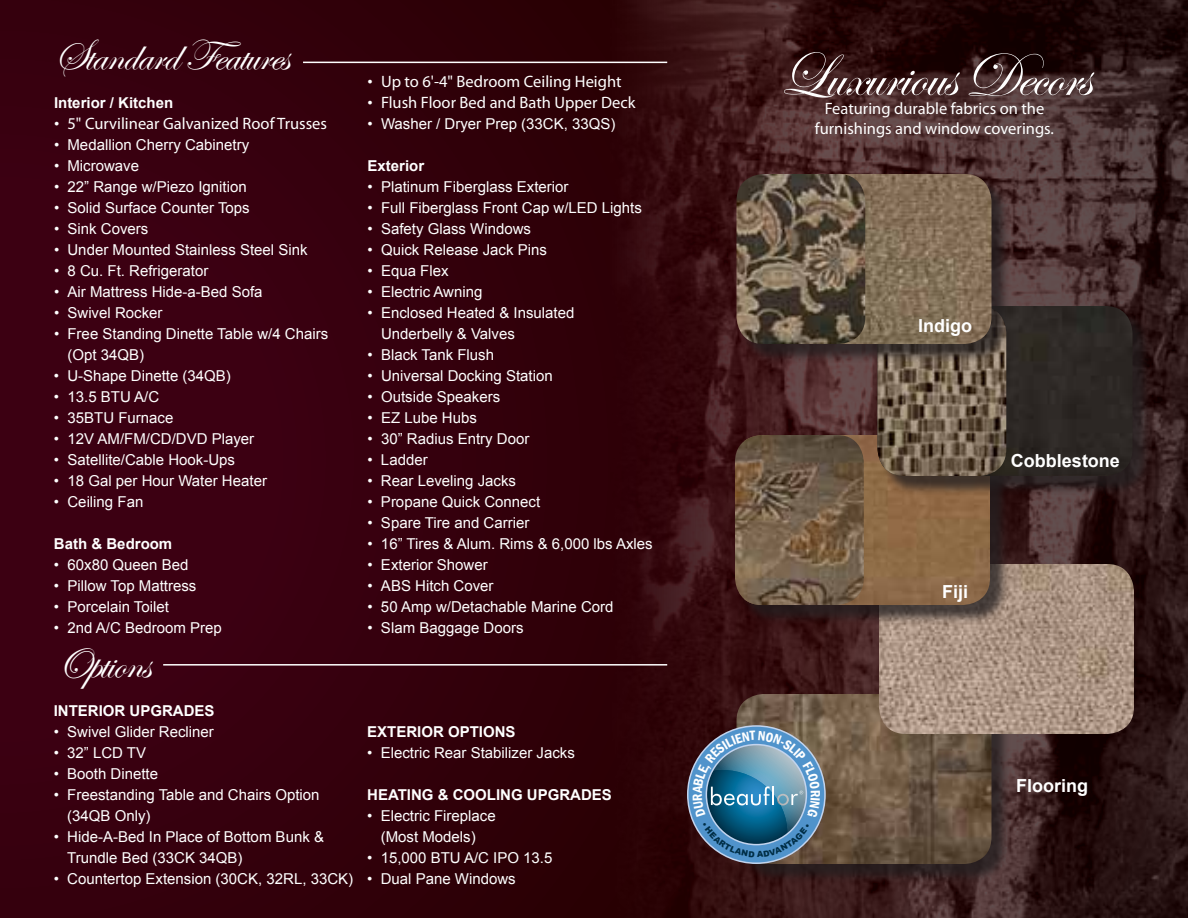
<style>
.page{position:relative;width:1188px;height:918px;background:#36000e}
.page>*{position:absolute;margin:0;border:0;box-sizing:border-box;transform-origin:0 0}
.t1{font:63px "Edwardian Script ITC";letter-spacing:-.02em;color:#fff}
.t2{font:45px "Edwardian Script ITC";letter-spacing:-.02em;color:#fff}
.t3{font:700 18px "Arial";color:#fff}
.t4{font:16.5px/19.8px "Myriad Pro";color:#fff;text-align:center}
.t5{font:15px/21px "Arial";color:#fff}
.t6{font:700 15px "Arial";color:#fff}
.s1{font-family:"Arial";font-size:15px}
</style>
<div class="page">
<img style="left:572px;top:0;width:616px;height:918px">
<div style="left:739px;top:696px;width:271px;height:187px;background:#231f20;opacity:.75"></div>
<img style="left:736px;top:694px;width:256px;height:170px">
<img style="left:879px;top:564px;width:255px;height:170px">
<hr style="left:163px;top:664px;width:504px;height:2px;background:#fff">
<hr style="left:303px;top:62px;width:364px;height:1px;background:#fff">
<div style="left:737px;top:437px;width:272px;height:187px;background:#231f20;opacity:.75"></div>
<img style="left:864px;top:435px;width:126px;height:170px">
<img style="left:735px;top:435px;width:129px;height:170px">
<div style="left:880px;top:308px;width:271px;height:187px;background:#231f20;opacity:.75"></div>
<div style="left:1006px;top:306px;width:127px;height:170px;background:#2c2824"></div>
<img style="left:878px;top:363px;width:128px;height:113px">
<div style="left:739px;top:176px;width:271px;height:187px;background:#231f20;opacity:.75"></div>
<img style="left:865px;top:174px;width:127px;height:170px">
<img style="left:736px;top:174px;width:129px;height:170px">
<svg style="left:687px;top:725px;width:139px;height:139px;background:#507a97"></svg>
<h2 class="t2" style="left:54px;top:31px;width:236px">Standard Features</h2>
<p class="t6" style="left:54px;top:93px;width:121px">Interior / Kitchen</p>
<p class="t4" style="left:54px;top:114px;width:275px"><span class="s1">•</span> 5" Curvilinear Galvanized Roof Trusses</p>
<p class="t5" style="left:54px;top:135px;width:197px">• Medallion Cherry Cabinetry</p>
<p class="t5" style="left:54px;top:156px;width:87px">• Microwave</p>
<p class="t5" style="left:54px;top:177px;width:194px">• 22” Range w/Piezo Ignition</p>
<p class="t5" style="left:54px;top:198px;width:197px">• Solid Surface Counter Tops</p>
<p class="t5" style="left:54px;top:219px;width:96px">• Sink Covers</p>
<p class="t5" style="left:54px;top:240px;width:255px">• Under Mounted Stainless Steel Sink</p>
<p class="t5" style="left:54px;top:261px;width:156px">• 8 Cu. Ft. Refrigerator</p>
<p class="t5" style="left:54px;top:282px;width:210px">• Air Mattress Hide-a-Bed Sofa</p>
<p class="t5" style="left:54px;top:303px;width:110px">• Swivel Rocker</p>
<p class="t5" style="left:67px;top:324px;width:262px;text-indent:-13px">• Free Standing Dinette Table w/4 Chairs (Opt 34QB)</p>
<p class="t5" style="left:54px;top:366px;width:178px">• U-Shape Dinette (34QB)</p>
<p class="t5" style="left:54px;top:387px;width:107px">• 13.5 BTU A/C</p>
<p class="t5" style="left:54px;top:408px;width:121px">• 35BTU Furnace</p>
<p class="t5" style="left:54px;top:429px;width:202px">• 12V AM/FM/CD/DVD Player</p>
<p class="t5" style="left:54px;top:450px;width:183px">• Satellite/Cable Hook-Ups</p>
<p class="t5" style="left:54px;top:471px;width:215px">• 18 Gal per Hour Water Heater</p>
<p class="t5" style="left:54px;top:492px;width:91px">• Ceiling Fan</p>
<p class="t6" style="left:54px;top:534px;width:120px">Bath &amp; Bedroom</p>
<p class="t5" style="left:54px;top:555px;width:136px">• 60x80 Queen Bed</p>
<p class="t5" style="left:54px;top:576px;width:144px">• Pillow Top Mattress</p>
<p class="t5" style="left:54px;top:597px;width:116px">• Porcelain Toilet</p>
<p class="t5" style="left:54px;top:618px;width:169px">• 2nd A/C Bedroom Prep</p>
<h2 class="t2" style="left:54px;top:639px;width:98px">Options</h2>
<p class="t6" style="left:54px;top:701px;width:162px">INTERIOR UPGRADES</p>
<p class="t5" style="left:54px;top:722px;width:162px">• Swivel Glider Recliner</p>
<p class="t5" style="left:54px;top:743px;width:94px">• 32” LCD TV</p>
<p class="t5" style="left:54px;top:764px;width:106px">• Booth Dinette</p>
<p class="t5" style="left:67px;top:785px;width:254px;text-indent:-14px">• Freestanding Table and Chairs Option (34QB Only)</p>
<p class="t5" style="left:67px;top:827px;width:258px;text-indent:-14px">• Hide-A-Bed In Place of Bottom Bunk &amp;<br>Trundle Bed (33CK 34QB)</p>
<p class="t5" style="left:54px;top:869px;width:301px">• Countertop Extension (30CK, 32RL, 33CK)</p>
<p class="t4" style="left:367px;top:72px;width:256px"><span class="s1">•</span> Up to 6'-4" Bedroom Ceiling Height</p>
<p class="t4" style="left:368px;top:93px;width:270px"><span class="s1">•</span> Flush Floor Bed and Bath Upper Deck</p>
<p class="t5" style="left:368px;top:114px;width:250px">• Washer / Dryer Prep (33CK, 33QS)</p>
<p class="t6" style="left:368px;top:156px;width:58px">Exterior</p>
<p class="t5" style="left:368px;top:177px;width:203px">• Platinum Fiberglass Exterior</p>
<p class="t5" style="left:368px;top:198px;width:276px">• Full Fiberglass Front Cap w/LED Lights</p>
<p class="t5" style="left:368px;top:219px;width:165px">• Safety Glass Windows</p>
<p class="t5" style="left:368px;top:240px;width:181px">• Quick Release Jack Pins</p>
<p class="t5" style="left:368px;top:261px;width:83px">• Equa Flex</p>
<p class="t5" style="left:368px;top:282px;width:116px">• Electric Awning</p>
<p class="t5" style="left:381px;top:303px;width:195px;text-indent:-14px">• Enclosed Heated &amp; Insulated<br>Underbelly &amp; Valves</p>
<p class="t5" style="left:368px;top:345px;width:128px">• Black Tank Flush</p>
<p class="t5" style="left:368px;top:366px;width:187px">• Universal Docking Station</p>
<p class="t5" style="left:368px;top:387px;width:134px">• Outside Speakers</p>
<p class="t5" style="left:368px;top:408px;width:111px">• EZ Lube Hubs</p>
<p class="t5" style="left:368px;top:429px;width:163px">• 30” Radius Entry Door</p>
<p class="t5" style="left:367px;top:450px;width:62px">• Ladder</p>
<p class="t5" style="left:367px;top:471px;width:150px">• Rear Leveling Jacks</p>
<p class="t5" style="left:367px;top:492px;width:174px">• Propane Quick Connect</p>
<p class="t5" style="left:367px;top:513px;width:163px">• Spare Tire and Carrier</p>
<p class="t5" style="left:367px;top:534px;width:287px">• 16” Tires &amp; Alum. Rims &amp; 6,000 lbs Axles</p>
<p class="t5" style="left:367px;top:555px;width:122px">• Exterior Shower</p>
<p class="t5" style="left:367px;top:576px;width:128px">• ABS Hitch Cover</p>
<p class="t5" style="left:367px;top:597px;width:248px">• 50 Amp w/Detachable Marine Cord</p>
<p class="t5" style="left:367px;top:618px;width:158px">• Slam Baggage Doors</p>
<p class="t6" style="left:367px;top:722px;width:150px">EXTERIOR OPTIONS</p>
<p class="t5" style="left:367px;top:743px;width:209px">• Electric Rear Stabilizer Jacks</p>
<p class="t6" style="left:367px;top:785px;width:246px">HEATING &amp; COOLING UPGRADES</p>
<p class="t5" style="left:367px;top:806px;width:130px;text-align:center">• Electric Fireplace (Most Models)</p>
<p class="t5" style="left:367px;top:848px;width:187px">• 15,000 BTU A/C IPO 13.5</p>
<p class="t5" style="left:367px;top:869px;width:150px">• Dual Pane Windows</p>
<h1 class="t1" style="left:779px;top:41px;width:313px">Luxurious Decors</h1>
<p class="t4" style="left:815px;top:99px;width:241px">Featuring durable fabrics on the furnishings and window coverings.</p>
<p class="t3" style="left:918px;top:313px;width:55px">Indigo</p>
<p class="t3" style="left:1011px;top:449px;width:111px">Cobblestone</p>
<p class="t3" style="left:942px;top:580px;width:28px">Fiji</p>
<p class="t3" style="left:1016px;top:773px;width:73px">Flooring</p>
</div>
